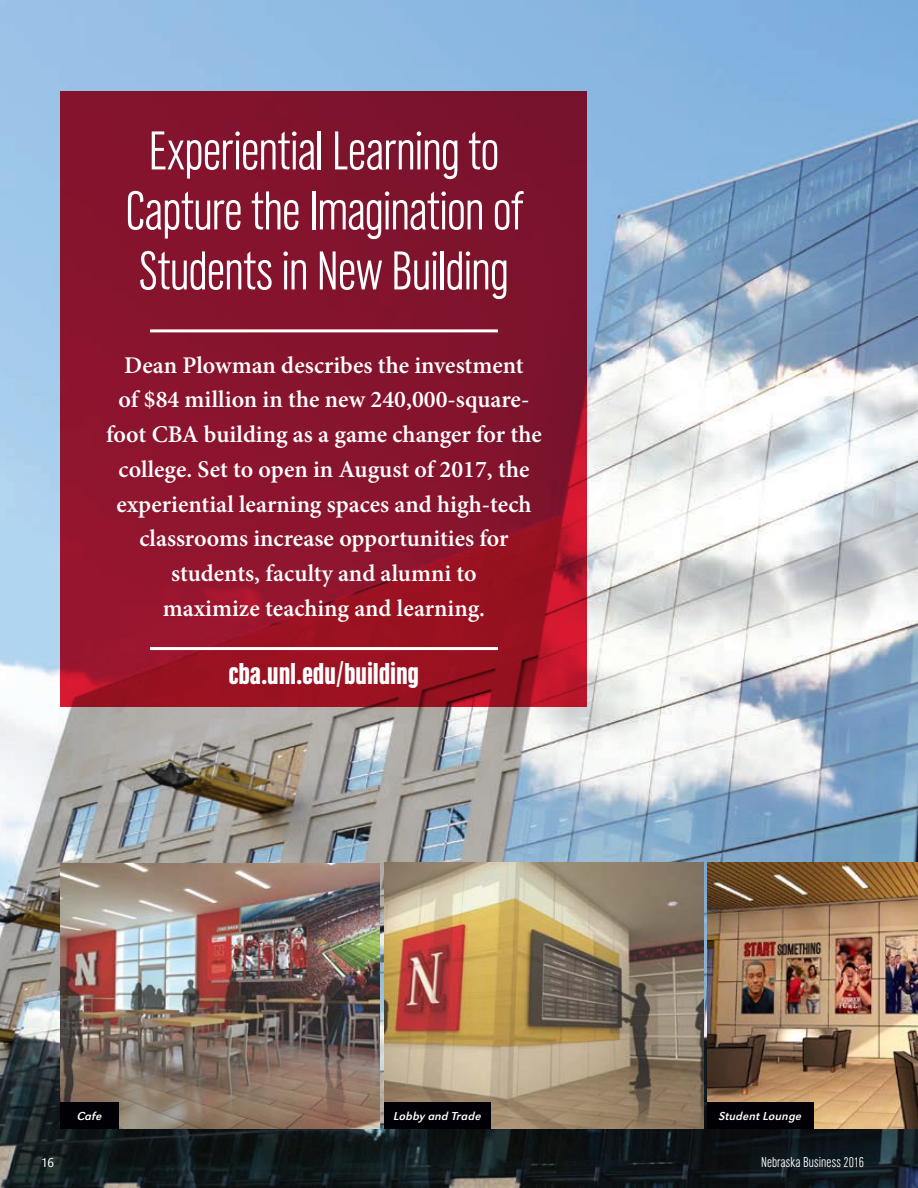
<style>
.page{position:relative;width:918px;height:1188px;background:#fff}
.page>*{position:absolute;margin:0;border:0;box-sizing:border-box;transform-origin:0 0}
.t1{font:57px/60px "URW Grotesk TOT Lig Con";letter-spacing:-.015em;color:#fff;text-align:center}
.t2{font:31.5px "URW Grotesk TOT Bol Con";letter-spacing:-.025em;color:#fff}
.t3{font:600 24px/34.7px "Minion Pro";color:#fff;text-align:center}
.t4{font:15px "URW Grotesk TOT Lig Con";letter-spacing:.01em;color:#fff}
.t5{font:13.5px "URW Grotesk T Ligh";color:#fff}
.Donor_Plain{font:12px "URW Grotesk T Regu Obli";letter-spacing:.015em;color:#fff}
</style>
<div class="page">
<img style="left:0;top:0;width:918px;height:1188px">
<img style="left:61px;top:863px;width:319px;height:266px">
<img style="left:384px;top:863px;width:319px;height:266px">
<img style="left:707px;top:863px;width:211px;height:266px">
<svg style="left:61px;top:91px;width:526px;height:616px;fill:#87132d"></svg>
<hr style="left:150px;top:329px;width:348px;height:3px;background:#fff">
<hr style="left:150px;top:647px;width:348px;height:3px;background:#fff">
<div style="left:61px;top:1102px;width:58px;height:27px;background:#000006"></div>
<div style="left:384px;top:1102px;width:107px;height:27px;background:#000006"></div>
<div style="left:707px;top:1102px;width:107px;height:27px;background:#000006"></div>
<p class="t1" style="left:125px;top:122px;width:399px">Experiential Learning to<br>Capture the Imagination of<br>Students in New Building</p>
<p class="t3" style="left:106px;top:348px;width:437px">Dean Plowman describes the investment<br>of $84 million in the new 240,000-square&shy;foot CBA building as a game changer for the college. Set to open in August of 2017, the experiential learning spaces and high-tech classrooms increase opportunities for students, faculty and alumni to<br>maximize teaching and learning.</p>
<p class="t2" style="left:229px;top:657px;width:192px">cba.unl.edu/building</p>
<p class="Donor_Plain" style="left:77px;top:1109px;width:26px">Cafe</p>
<p class="Donor_Plain" style="left:394px;top:1109px;width:89px">Lobby and Trade</p>
<p class="Donor_Plain" style="left:719px;top:1109px;width:84px">Student Lounge</p>
<p class="t5" style="left:40px;top:1155px;width:16px">16</p>
<p class="t4" style="left:761px;top:1154px;width:104px">Nebraska Business 2016</p>
</div>
